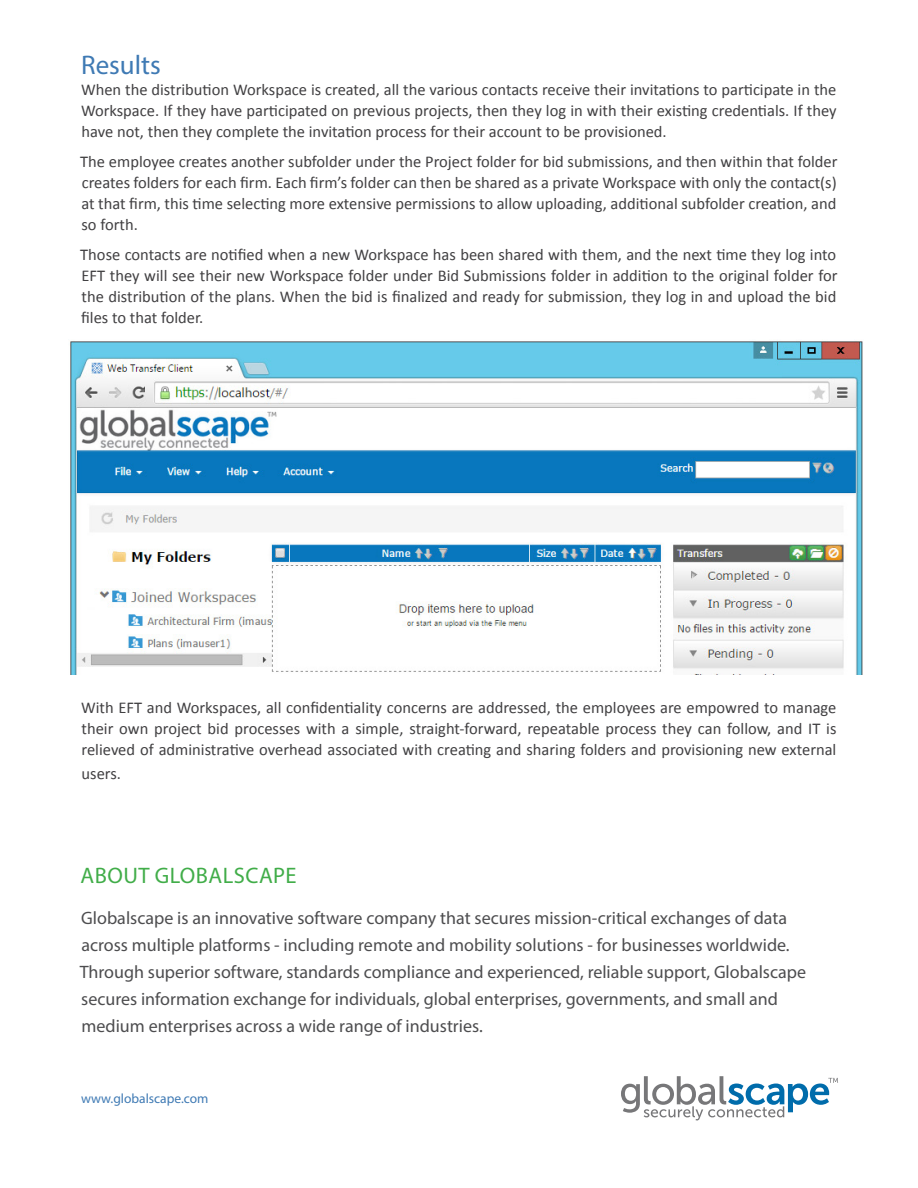
<style>
.page{position:relative;width:918px;height:1188px;background:#fff}
.page>*{position:absolute;margin:0;border:0;box-sizing:border-box;transform-origin:0 0}
.t1{font:27px "Myriad Pro";color:#3f7ab4}
.t2{font:22.5px "Myriad Pro";letter-spacing:.02em;color:#41ad49}
.t3{font:18px/27px "Myriad Pro";color:#4d4d4f}
.t4{font:16.5px/21px "Calibri";color:#414042;text-align:justify}
.t5{font:13.5px "Myriad Pro";color:#3f7ab4}
</style>
<div class="page">
<svg style="left:621px;top:1076px;width:217px;height:45px"></svg>
<img style="left:70px;top:341px;width:793px;height:334px">
<h1 class="t1" style="left:81px;top:49px;width:81px">Results</h1>
<p class="t4" style="left:81px;top:79px;width:757px">When the distribution Workspace is created, all the various contacts receive their invitations to participate in the Workspace. If they have participated on previous projects, then they log in with their existing credentials. If they have not, then they complete the invitation process for their account to be provisioned.</p>
<p class="t4" style="left:80px;top:151px;width:759px">The employee creates another subfolder under the Project folder for bid submissions, and then within that folder creates folders for each firm. Each firm’s folder can then be shared as a private Workspace with only the contact(s) at that firm, this time selecting more extensive permissions to allow uploading, additional subfolder creation, and so forth.</p>
<p class="t4" style="left:80px;top:244px;width:759px">Those contacts are notified when a new Workspace has been shared with them, and the next time they log into EFT they will see their new Workspace folder under Bid Submissions folder in addition to the original folder for the distribution of the plans. When the bid is finalized and ready for submission, they log in and upload the bid files to that folder.</p>
<p class="t4" style="left:81px;top:697px;width:757px">With EFT and Workspaces, all confidentiality concerns are addressed, the employees are empowred to manage their own project bid processes with a simple, straight-forward, repeatable process they can follow, and IT is relieved of administrative overhead associated with creating and sharing folders and provisioning new external</p>
<p class="t4" style="left:82px;top:763px;width:41px">users.</p>
<h2 class="t2" style="left:81px;top:862px;width:218px">ABOUT GLOBALSCAPE</h2>
<p class="t3" style="left:80px;top:904px;width:728px">Globalscape is an innovative software company that secures mission-critical exchanges of data across multiple platforms - including remote and mobility solutions - for businesses worldwide.<br>Through superior software, standards compliance and experienced, reliable support, Globalscape secures information exchange for individuals, global enterprises, governments, and small and medium enterprises across a wide range of industries.</p>
<p class="t5" style="left:81px;top:1091px;width:129px">www.globalscape.com</p>
</div>
